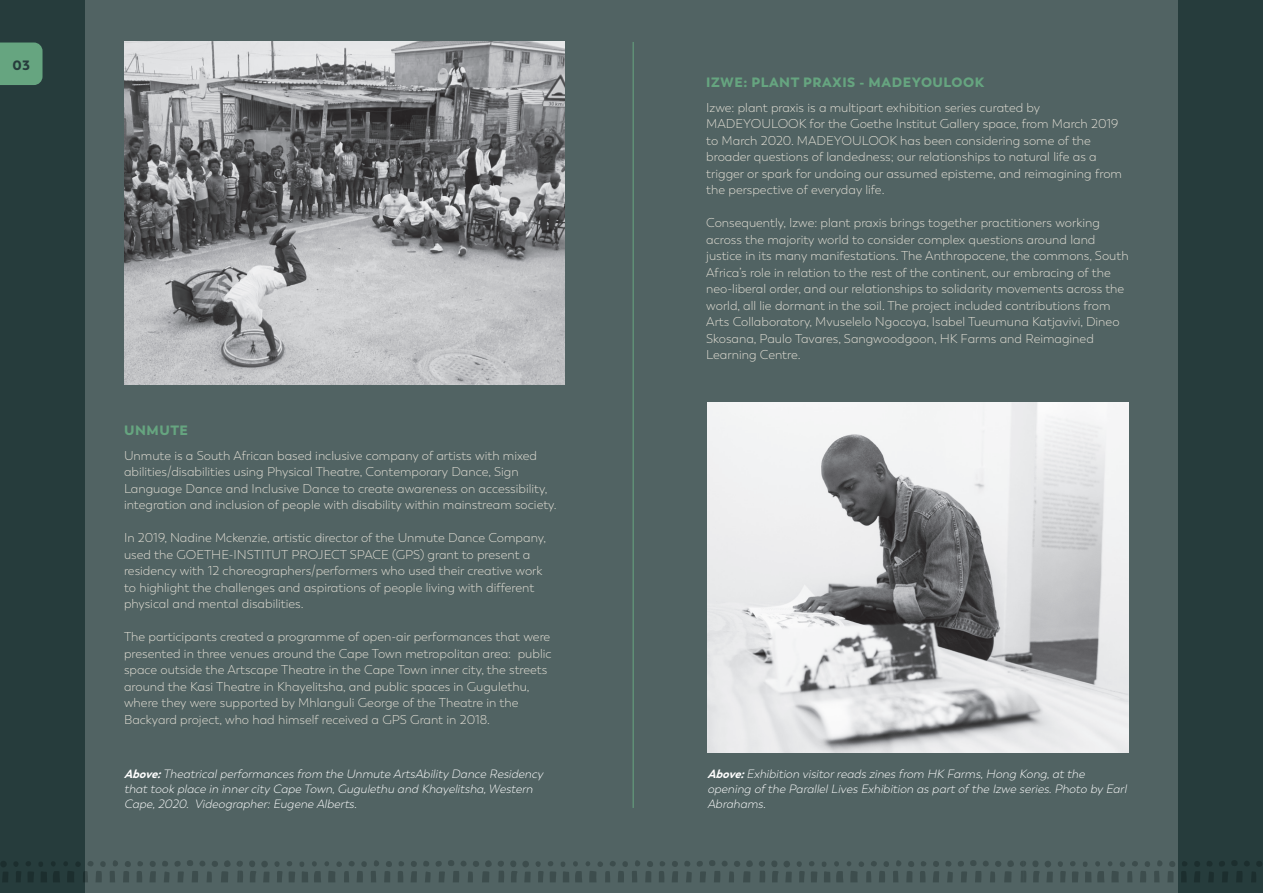
<style>
.page{position:relative;width:1263px;height:893px;background:#263c3c}
.page>*{position:absolute;margin:0;border:0;box-sizing:border-box;transform-origin:0 0}
.Subheading_small{font:900 13.5px "Boston";letter-spacing:.04em;color:#66a580}
.t1{font:900 13.5px "Boston";color:#263c3c}
.Body_text_sidebar{font:300 12.75px/16.5px "Boston";color:#e4e0d6}
.t2{font:italic 300 12px/15px "Boston";color:#fff}
.s1{font-weight:700}
</style>
<div class="page">
<div style="left:86px;top:0;width:1092px;height:893px;background:#516363"></div>
<svg style="left:1px;top:859px;width:130px;height:23px"></svg>
<svg style="left:137px;top:861px;width:19px;height:21px"></svg>
<svg style="left:162px;top:860px;width:81px;height:22px"></svg>
<svg style="left:249px;top:860px;width:155px;height:22px"></svg>
<svg style="left:411px;top:861px;width:6px;height:21px"></svg>
<svg style="left:423px;top:860px;width:69px;height:22px"></svg>
<svg style="left:498px;top:861px;width:6px;height:21px"></svg>
<svg style="left:510px;top:860px;width:155px;height:22px"></svg>
<svg style="left:672px;top:861px;width:6px;height:21px"></svg>
<svg style="left:684px;top:860px;width:69px;height:22px"></svg>
<svg style="left:759px;top:860px;width:167px;height:22px"></svg>
<svg style="left:933px;top:861px;width:6px;height:21px"></svg>
<svg style="left:945px;top:860px;width:69px;height:22px"></svg>
<svg style="left:1020px;top:860px;width:167px;height:22px"></svg>
<svg style="left:1194px;top:861px;width:6px;height:21px"></svg>
<svg style="left:1207px;top:860px;width:55px;height:22px"></svg>
<hr style="left:633px;top:42px;width:1px;height:766px;background:#66a580">
<img style="left:124px;top:42px;width:440px;height:342px">
<img style="left:707px;top:403px;width:422px;height:350px">
<div style="left:0;top:43px;width:43px;height:42px;background:#66a580"></div>
<p class="t1" style="left:13px;top:56px;width:19px">03</p>
<p class="Subheading_small" style="left:124px;top:422px;width:66px">UNMUTE</p>
<p class="Body_text_sidebar" style="left:124px;top:447px;width:434px">Unmute is a South African based inclusive company of artists with mixed abilities/disabilities using Physical Theatre, Contemporary Dance, Sign Language Dance and Inclusive Dance to create awareness on accessibility, integration and inclusion of people with disability within mainstream society.</p>
<p class="Body_text_sidebar" style="left:124px;top:530px;width:423px">In 2019, Nadine Mckenzie, artistic director of the Unmute Dance Company, used the GOETHE-INSTITUT PROJECT SPACE (GPS) grant to present a residency with 12 choreographers/performers who used their creative work to highlight the challenges and aspirations of people living with different physical and mental disabilities.</p>
<p class="Body_text_sidebar" style="left:124px;top:629px;width:429px">The participants created a programme of open-air performances that were presented in three venues around the Cape Town metropolitan area: public space outside the Artscape Theatre in the Cape Town inner city, the streets around the Kasi Theatre in Khayelitsha, and public spaces in Gugulethu, where they were supported by Mhlanguli George of the Theatre in the Backyard project, who had himself received a GPS Grant in 2018.</p>
<p class="t2" style="left:124px;top:766px;width:423px"><span class="s1">Above:</span>Theatricalperformances from the Unmute ArtsAbility Dance Residency that took place in innercity Cape Town,Gugulethu and Khayelitsha,Western<br>Cape,2020. Videographer:Eugene Alberts.</p>
<p class="Subheading_small" style="left:706px;top:73px;width:279px">IZWE: PLANT PRAXIS - MADEYOULOOK</p>
<p class="Body_text_sidebar" style="left:706px;top:99px;width:417px">Izwe: plant praxis is a multipart exhibition series curated by MADEYOULOOK for the Goethe Institut Gallery space, from March 2019 to March 2020. MADEYOULOOK has been considering some of the broader questions of landedness; our relationships to natural life as a trigger or spark for undoing our assumed episteme, and reimagining from the perspective of everyday life.</p>
<p class="Body_text_sidebar" style="left:706px;top:215px;width:424px">Consequently, Izwe: plant praxis brings together practitioners working across the majority world to consider complex questions around land justice in its many manifestations. The Anthropocene, the commons, South Africa’s role in relation to the rest of the continent, our embracing of the neo-liberal order, and our relationships to solidarity movements across the world, all lie dormant in the soil. The project included contributions from Arts Collaboratory, Mvuselelo Ngocoya, Isabel Tueumuna Katjavivi, Dineo Skosana, Paulo Tavares, Sangwoodgoon, HK Farms and Reimagined Learning Centre.</p>
<p class="t2" style="left:707px;top:766px;width:423px"><span class="s1">Above:</span>Exhibition visitorreads zines from HK Farms,Hong Kong,at the opening ofthe ParallelLives Exhibition as part ofthe Izwe series.Photo by Earl<br>Abrahams.</p>
</div>
